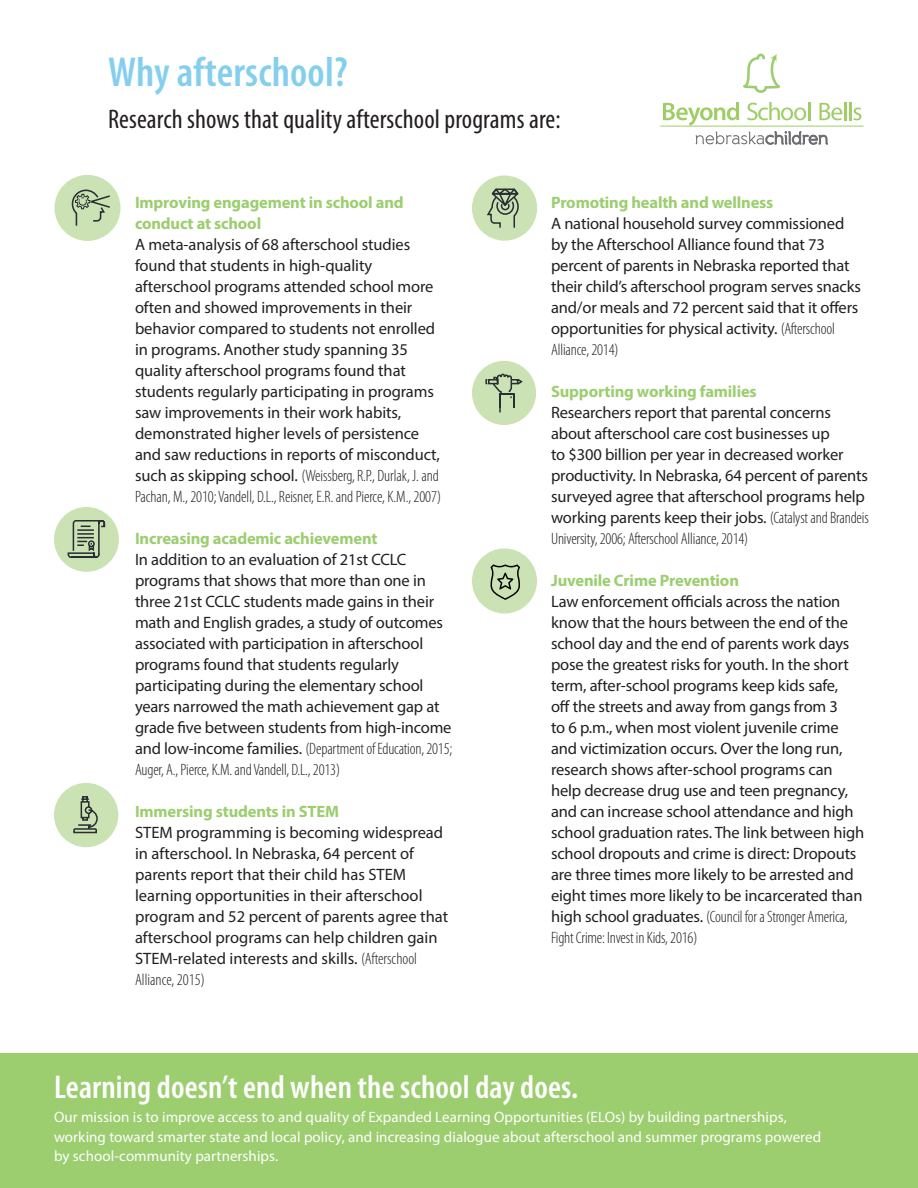
<style>
.page{position:relative;width:918px;height:1188px;background:#fff}
.page>*{position:absolute;margin:0;border:0;box-sizing:border-box;transform-origin:0 0}
.t1{font:600 condensed 42px "Myriad Pro";letter-spacing:.005em;color:#84cfed}
.t2{font:600 condensed 33px "Myriad Pro";letter-spacing:.005em;color:#fff}
.t3{font:condensed 27px "Myriad Pro";letter-spacing:.005em;color:#231f20}
.t4{font:16.5px/21px "Myriad Pro";letter-spacing:-.01em;color:#231f20}
.t5{font:15px/19.5px "Myriad Pro";letter-spacing:.005em;color:#fff}
.s1{font-weight:700;color:#9cce6f}
.s2{font-weight:300;font-stretch:condensed}
</style>
<div class="page">
<div style="left:54px;top:507px;width:65px;height:65px;background:#cbe3b4;border-radius:50%"></div>
<svg style="left:67px;top:520px;width:52px;height:39px"></svg>
<div style="left:54px;top:783px;width:64px;height:64px;background:#cbe3b4;border-radius:50%"></div>
<svg style="left:73px;top:796px;width:25px;height:38px"></svg>
<div style="left:54px;top:175px;width:67px;height:66px;background:#cbe3b4;border-radius:50%"></div>
<svg style="left:71px;top:189px;width:39px;height:37px"></svg>
<div style="left:472px;top:175px;width:65px;height:66px;background:#cbe3b4;border-radius:50%"></div>
<svg style="left:487px;top:188px;width:32px;height:40px"></svg>
<div style="left:472px;top:361px;width:64px;height:64px;background:#cbe3b4;border-radius:50%"></div>
<svg style="left:485px;top:373px;width:38px;height:40px"></svg>
<div style="left:472px;top:548px;width:65px;height:66px;background:#cbe3b4;border-radius:50%"></div>
<svg style="left:490px;top:564px;width:30px;height:36px"></svg>
<div style="left:0;top:1053px;width:918px;height:135px;background:#9cce6f"></div>
<svg style="left:663px;top:102px;width:183px;height:43px"></svg>
<hr style="left:849px;top:102px;width:3px;height:18px;background:#9fce66">
<svg style="left:853px;top:107px;width:8px;height:13px"></svg>
<hr style="left:660px;top:126px;width:204px;height:1px;background:#9fce66">
<svg style="left:743px;top:53px;width:37px;height:40px"></svg>
<p class="t1" style="left:108px;top:46px;width:241px">Why afterschool?</p>
<p class="t3" style="left:108px;top:102px;width:454px">Research shows that quality afterschool programs are:</p>
<p class="t4" style="left:135px;top:192px;width:308px"><span class="s1">Improving engagement in school and conduct at school<br></span>A meta-analysis of 68 afterschool studies found that students in high-quality afterschool programs attended school more often and showed improvements in their behavior compared to students not enrolled in programs. Another study spanning 35 quality afterschool programs found that students regularly participating in programs saw improvements in their work habits, demonstrated higher levels of persistence and saw reductions in reports of misconduct, such as skipping school. <span class="s2">(Weissberg, R.P., Durlak, J. and Pachan, M., 2010; Vandell, D.L., Reisner, E.R. and Pierce, K.M., 2007)</span></p>
<p class="t4" style="left:135px;top:528px;width:319px"><span class="s1">Increasing academic achievement<br></span>In addition to an evaluation of 21st CCLC programs that shows that more than one in three 21st CCLC students made gains in their math and English grades, a study of outcomes associated with participation in afterschool programs found that students regularly participating during the elementary school years narrowed the math achievement gap at grade five between students from high-income and low-income families. <span class="s2">(Department of Education, 2015; Auger, A., Pierce, K.M. and Vandell, D.L., 2013)</span></p>
<p class="t4" style="left:135px;top:801px;width:315px"><span class="s1">Immersing students in STEM<br></span>STEM programming is becoming widespread in afterschool. In Nebraska, 64 percent of parents report that their child has STEM learning opportunities in their afterschool program and 52 percent of parents agree that afterschool programs can help children gain STEM-related interests and skills. <span class="s2">(Afterschool Alliance, 2015)</span></p>
<p class="t4" style="left:551px;top:192px;width:311px"><span class="s1">Promoting health and wellness<br></span>A national household survey commissioned by the Afterschool Alliance found that 73 percent of parents in Nebraska reported that their child’s afterschool program serves snacks and/or meals and 72 percent said that it offers opportunities for physical activity. <span class="s2">(Afterschool Alliance, 2014)</span></p>
<p class="t4" style="left:551px;top:381px;width:319px"><span class="s1">Supporting working families<br></span>Researchers report that parental concerns about afterschool care cost businesses up<br>to $300 billion per year in decreased worker productivity. In Nebraska, 64 percent of parents surveyed agree that afterschool programs help working parents keep their jobs. <span class="s2">(Catalyst and Brandeis University, 2006; Afterschool Alliance, 2014)</span></p>
<p class="t4" style="left:551px;top:570px;width:315px"><span class="s1">Juvenile Crime Prevention<br></span>Law enforcement officials across the nation know that the hours between the end of the school day and the end of parents work days pose the greatest risks for youth. In the short term, after-school programs keep kids safe,<br>off the streets and away from gangs from 3<br>to 6 p.m., when most violent juvenile crime and victimization occurs. Over the long run, research shows after-school programs can help decrease drug use and teen pregnancy, and can increase school attendance and high school graduation rates. The link between high school dropouts and crime is direct: Dropouts are three times more likely to be arrested and eight times more likely to be incarcerated than high school graduates. <span class="s2">(Council for a Stronger America, Fight Crime: Invest in Kids, 2016)</span></p>
<p class="t2" style="left:54px;top:1067px;width:526px">Learning doesn’t end when the school day does.</p>
<p class="t5" style="left:54px;top:1107px;width:769px">Our mission is to improve access to and quality of Expanded Learning Opportunities (ELOs) by building partnerships, working toward smarter state and local policy, and increasing dialogue about afterschool and summer programs powered by school-community partnerships.</p>
</div>
